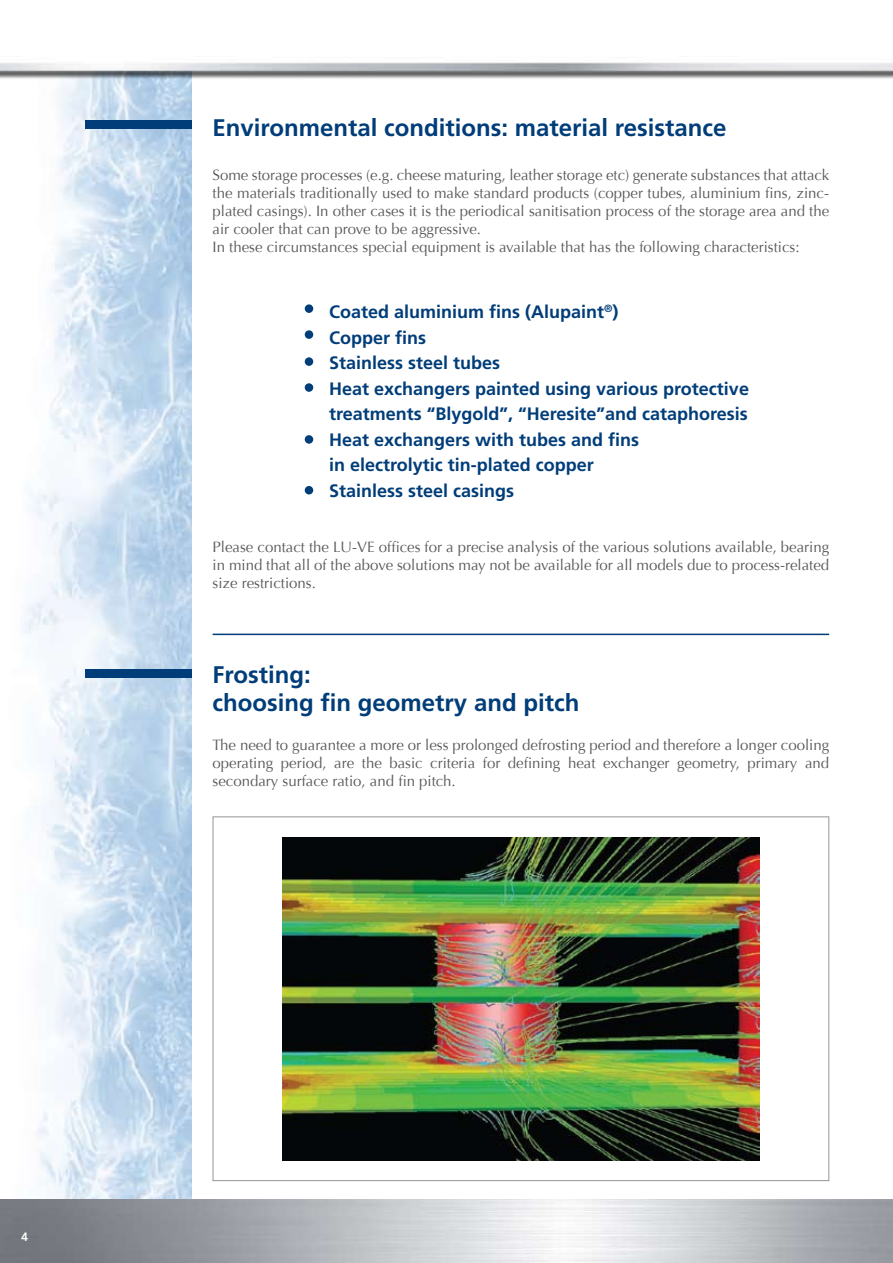
<style>
.page{position:relative;width:893px;height:1263px;background:#fff}
.page>*{position:absolute;margin:0;border:0;box-sizing:border-box;transform-origin:0 0}
.t1{font:700 24px/28.5px "Frutiger";color:#003d79}
.t2{font:700 18px/25.5px "Frutiger";color:#003d79}
.t3{font:15px/18px "Optima";color:#58595b;text-align:justify}
.t4{font:800 12px "Avenir";color:#fff}
</style>
<div class="page">
<img style="left:22px;top:85px;width:169px;height:1114px">
<img style="left:0;top:62px;width:893px;height:23px">
<div style="left:85px;top:120px;width:106px;height:9px;background:#003d79"></div>
<div style="left:85px;top:669px;width:106px;height:9px;background:#003d79"></div>
<div style="left:213px;top:816px;width:616px;height:365px;background:#fff;border:1px solid #939598"></div>
<div style="left:305px;top:304px;width:8px;height:9px;background:#003d79;border-radius:50%"></div>
<div style="left:305px;top:330px;width:8px;height:9px;background:#003d79;border-radius:50%"></div>
<div style="left:305px;top:357px;width:8px;height:9px;background:#003d79;border-radius:50%"></div>
<div style="left:305px;top:383px;width:8px;height:9px;background:#003d79;border-radius:50%"></div>
<div style="left:305px;top:435px;width:8px;height:9px;background:#003d79;border-radius:50%"></div>
<div style="left:305px;top:486px;width:8px;height:8px;background:#003d79;border-radius:50%"></div>
<hr style="left:213px;top:634px;width:616px;height:1px;background:#003d79">
<img style="left:282px;top:837px;width:478px;height:323px">
<p class="t4" style="left:21px;top:1229px;width:9px">4</p>
<h1 class="t1" style="left:213px;top:113px;width:515px">Environmental conditions: material resistance</h1>
<p class="t3" style="left:213px;top:166px;width:618px;text-align:left">Some storage processes (e.g. cheese maturing, leather storage etc) generate substances that attack the materials traditionally used to make standard products (copper tubes, aluminium fins, zinc&shy;plated casings). In other cases it is the periodical sanitisation process of the storage area and the air cooler that can prove to be aggressive.<br>In these circumstances special equipment is available that has the following characteristics:</p>
<p class="t2" style="left:329px;top:299px;width:421px">Coated aluminium fins (Alupaint<sup>®</sup>)<br>Copper fins<br>Stainless steel tubes<br>Heat exchangers painted using various protective treatments “Blygold”, “Heresite”and cataphoresis Heat exchangers with tubes and fins<br>in electrolytic tin-plated copper<br>Stainless steel casings</p>
<p class="t3" style="left:213px;top:538px;width:618px">Please contact the LU-VE offices for a precise analysis of the various solutions available, bearing in mind that all of the above solutions may not be available for all models due to process-related size restrictions.</p>
<h1 class="t1" style="left:213px;top:660px;width:368px">Frosting:<br>choosing fin geometry and pitch</h1>
<p class="t3" style="left:213px;top:736px;width:618px">The need to guarantee a more or less prolonged defrosting period and therefore a longer cooling operating period, are the basic criteria for defining heat exchanger geometry, primary and secondary surface ratio, and fin pitch.</p>
</div>
